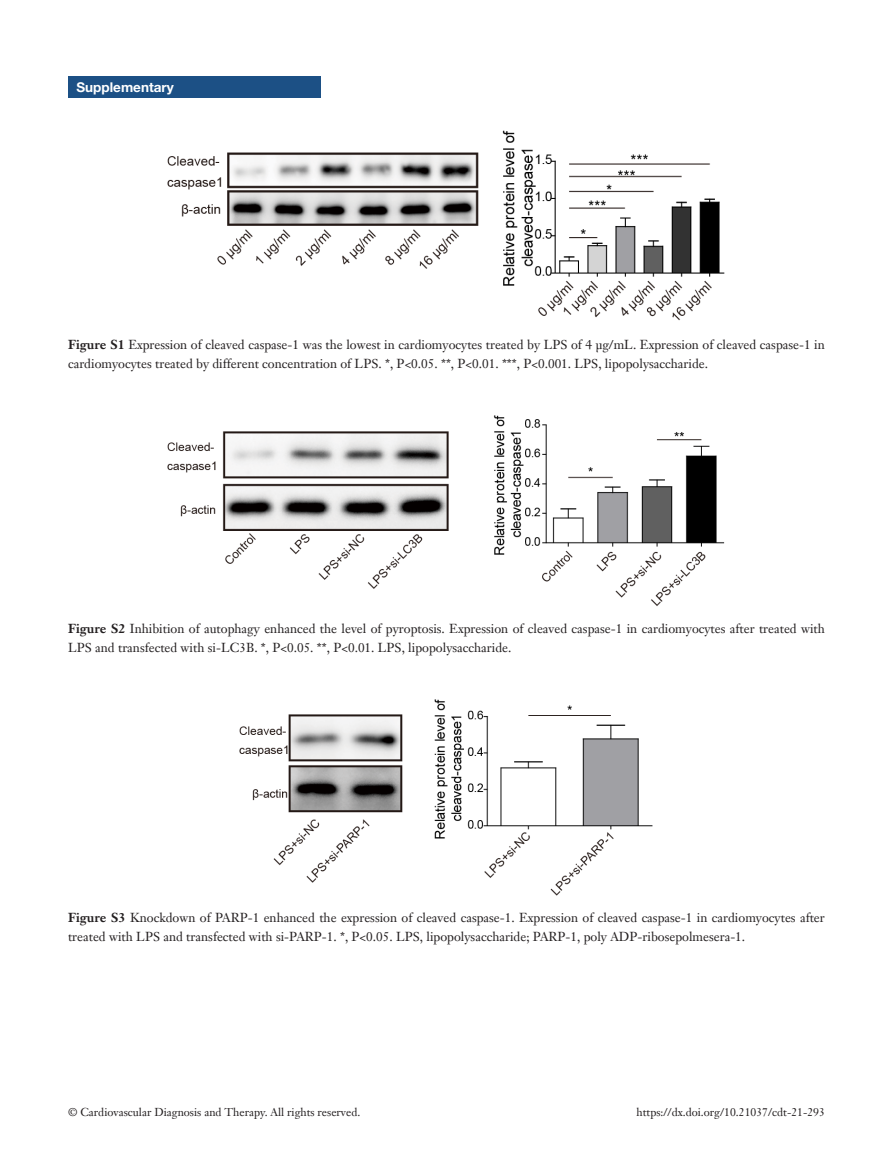
<style>
.page{position:relative;width:893px;height:1170px;background:#fff}
.page>*{position:absolute;margin:0;border:0;box-sizing:border-box;transform-origin:0 0}
.栏目{font:700 13.5px "Helvetica Neue LT Pro";color:#fff}
.t1{font:12.75px/19.5px "Janson Text LT";color:#231f20}
.t2{font:11.25px "Janson Text LT";color:#231f20}
.s1{font-weight:700}
</style>
<div class="page">
<img style="left:168px;top:130px;width:557px;height:191px">
<img style="left:168px;top:415px;width:557px;height:191px">
<img style="left:240px;top:699px;width:413px;height:197px">
<div style="left:68px;top:77px;width:252px;height:21px;background:#1c5085"></div>
<p class="栏目" style="left:77px;top:79px;width:99px">Supplementary</p>
<p class="t1" style="left:68px;top:334px;width:758px"><span class="s1">Figure S1</span> Expression of cleaved caspase-1 was the lowest in cardiomyocytes treated by LPS of 4 μg/mL. Expression of cleaved caspase-1 in cardiomyocytes treated by different concentration of LPS. *, P&lt;0.05. **, P&lt;0.01. ***, P&lt;0.001. LPS, lipopolysaccharide.</p>
<p class="t1" style="left:68px;top:618px;width:758px"><span class="s1">Figure S2</span> Inhibition of autophagy enhanced the level of pyroptosis. Expression of cleaved caspase-1 in cardiomyocytes after treated with<br>LPS and transfected with si-LC3B. *, P&lt;0.05. **, P&lt;0.01. LPS, lipopolysaccharide.</p>
<p class="t1" style="left:68px;top:907px;width:758px"><span class="s1">Figure S3</span> Knockdown of PARP-1 enhanced the expression of cleaved caspase-1. Expression of cleaved caspase-1 in cardiomyocytes after treated with LPS and transfected with si-PARP-1. *, P&lt;0.05. LPS, lipopolysaccharide; PARP-1, poly ADP-ribosepolmesera-1.</p>
<p class="t2" style="left:68px;top:1104px;width:294px">© Cardiovascular Diagnosis and Therapy. All rights reserved.</p>
<p class="t2" style="left:637px;top:1104px;width:190px">https://dx.doi.org/10.21037/cdt-21-293</p>
</div>
